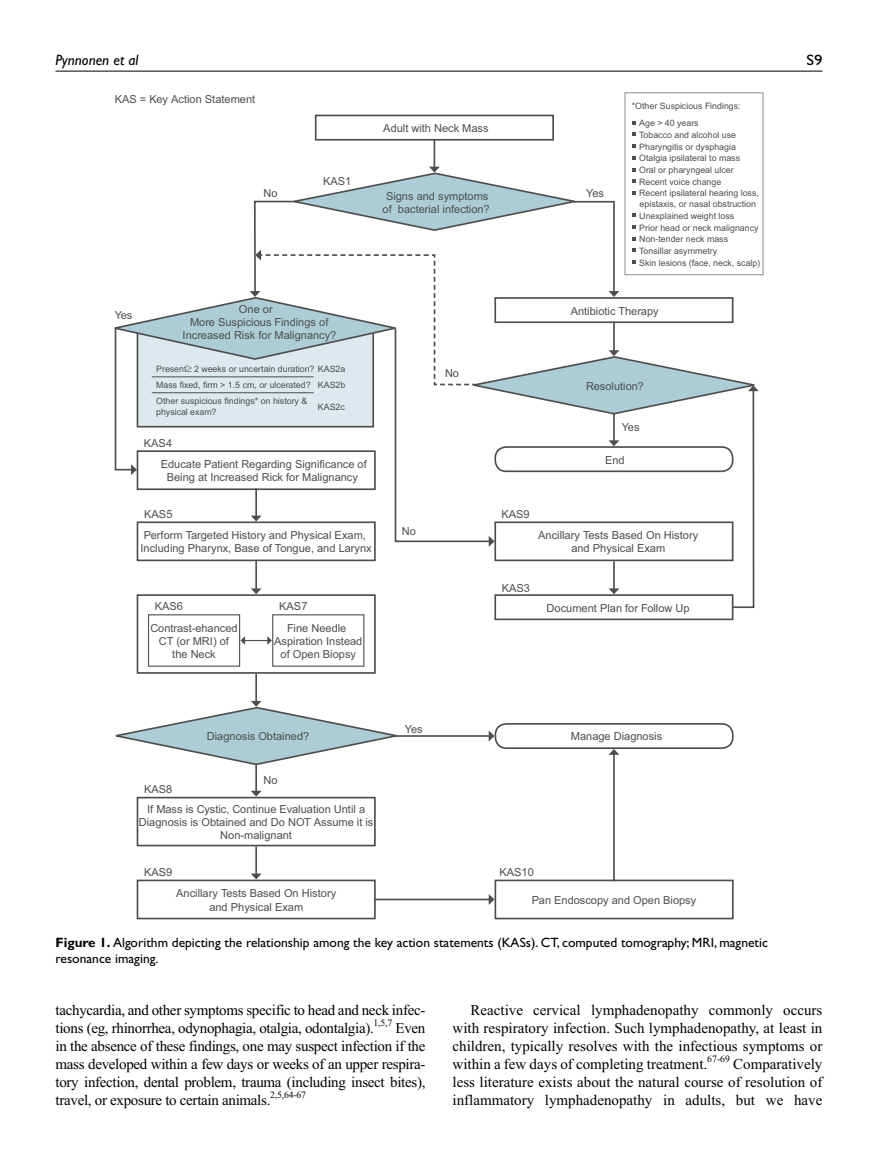
<style>
.page{position:relative;width:878px;height:1175px;background:#fff}
.page>*{position:absolute;margin:0;border:0;box-sizing:border-box;transform-origin:0 0}
.t1{font:15px/18px "Times New Roman";letter-spacing:-.02em;color:#000;text-align:justify}
.t2{font:italic 15px "Gill Sans Std";color:#000}
.t3{font:15px "Gill Sans Std";color:#000;scale:1.12 1}
.t4{font:13.5px/15.8px "Gill Sans Std";color:#000}
.t5{font:11.1px/13.2px "Arial";color:#4e4d4d;text-align:center}
.t6{font:9.75px "Times New Roman";color:#000}
.t7{font:8.85px/11.7px "Arial";color:#4e4d4d}
.s1{font-weight:700}
</style>
<div class="page">
<hr style="left:56px;top:71px;width:766px;height:1px;background:#000">
<div style="left:315px;top:115px;width:239px;height:26px;border:2px solid #4e4d4d"></div>
<svg style="left:632px;top:121px;width:4px;height:4px"></svg>
<svg style="left:632px;top:133px;width:4px;height:3px"></svg>
<svg style="left:632px;top:144px;width:4px;height:4px"></svg>
<svg style="left:632px;top:156px;width:4px;height:4px"></svg>
<div style="left:624px;top:93px;width:139px;height:182px;border:1px solid #908c8b"></div>
<svg style="left:136px;top:723px;width:598px;height:196px"></svg>
<hr style="left:433px;top:139px;width:2px;height:29px;background:#4e4d4d">
<hr style="left:255px;top:763px;width:2px;height:29px;background:#4e4d4d">
<svg style="left:251px;top:790px;width:10px;height:6px"></svg>
<hr style="left:255px;top:846px;width:2px;height:29px;background:#4e4d4d">
<svg style="left:251px;top:873px;width:10px;height:6px"></svg>
<svg style="left:115px;top:667px;width:500px;height:99px"></svg>
<hr style="left:395px;top:735px;width:95px;height:2px;background:#4e4d4d">
<svg style="left:488px;top:730px;width:6px;height:11px"></svg>
<hr style="left:374px;top:898px;width:116px;height:2px;background:#4e4d4d">
<svg style="left:488px;top:894px;width:6px;height:11px"></svg>
<svg style="left:115px;top:167px;width:647px;height:500px"></svg>
<hr style="left:613px;top:753px;width:1px;height:128px;background:#4e4d4d">
<svg style="left:608px;top:749px;width:11px;height:6px"></svg>
<h1 class="t2" style="left:56px;top:51px;width:84px">Pynnonen et al</h1>
<h1 class="t3" style="left:806px;top:51px;width:16px">S9</h1>
<p class="t5" style="left:115px;top:93px;width:142px">KAS = Key Action Statement</p>
<p class="t7" style="left:639px;top:97px;width:103px;line-height:17.2px;text-indent:-7px">*Other Suspicious Findings:<br>Age &gt; 40 years</p>
<p class="t7" style="left:639px;top:129px;width:121px">Tobacco and alcohol use<br>Pharyngitis or dysphagia<br>Otalgia ipsilateral to mass<br>Oral or pharyngeal ulcer<br>Recent voice change<br>Recent ipsilateral hearing loss,</p>
<p class="t7" style="left:639px;top:198px;width:122px">epistaxis, or nasal obstruction<br>Unexplained weight loss<br>Prior head or neck malignancy<br>Non-tender neck mass<br>Tonsillar asymmetry<br>Skin lesions (face, neck, scalp)</p>
<p class="t5" style="left:570px;top:304px;width:89px">Antibiotic Therapy</p>
<p class="t5" style="left:383px;top:122px;width:107px">Adult with Neck Mass</p>
<p class="t5" style="left:323px;top:174px;width:30px">KAS1</p>
<p class="t5" style="left:263px;top:187px;width:16px">No</p>
<p class="t5" style="left:586px;top:187px;width:19px">Yes</p>
<p class="t5" style="left:382px;top:189px;width:108px">Signs and symptoms of bacterial infection?</p>
<p class="t5" style="left:239px;top:302px;width:35px">One or</p>
<p class="t5" style="left:190px;top:316px;width:140px">More Suspicious Findings of</p>
<p class="t5" style="left:183px;top:329px;width:155px">Increased Risk for Malignancy?</p>
<p class="t5" style="left:115px;top:308px;width:19px">Yes</p>
<p class="t7" style="left:156px;top:361px;width:191px;line-height:15.9px;text-align:justify">Present≥ 2 weeks or uncertain duration? KAS2a Mass fixed, firm &gt; 1.5 cm, or ulcerated? KAS2b Other suspicious findings* on history &amp;</p>
<p class="t7" style="left:156px;top:406px;width:62px">physical exam?</p>
<p class="t7" style="left:318px;top:400px;width:28px">KAS2c</p>
<p class="t5" style="left:144px;top:436px;width:30px">KAS4</p>
<p class="t5" style="left:161px;top:457px;width:207px">Educate Patient Regarding Significance of<br>Being at Increased Rick for Malignancy</p>
<p class="t5" style="left:445px;top:367px;width:16px">No</p>
<p class="t5" style="left:586px;top:379px;width:59px">Resolution?</p>
<p class="t5" style="left:622px;top:421px;width:19px">Yes</p>
<p class="t5" style="left:605px;top:453px;width:21px">End</p>
<p class="t5" style="left:144px;top:507px;width:30px">KAS5</p>
<p class="t5" style="left:501px;top:507px;width:30px">KAS9</p>
<p class="t5" style="left:140px;top:529px;width:233px;text-align:left">Perform Targeted History and Physical Exam,<br>Including Pharynx, Base of Tongue, and Larynx</p>
<p class="t5" style="left:402px;top:524px;width:16px">No</p>
<p class="t5" style="left:538px;top:529px;width:161px">Ancillary Tests Based On History and Physical Exam</p>
<p class="t5" style="left:155px;top:599px;width:30px">KAS6</p>
<p class="t5" style="left:279px;top:599px;width:30px">KAS7</p>
<p class="t5" style="left:150px;top:621px;width:89px">Contrast-ehanced<br>CT (or MRI) of the Neck</p>
<p class="t5" style="left:274px;top:621px;width:90px">Fine Needle<br>Aspiration Instead of Open Biopsy</p>
<p class="t5" style="left:502px;top:582px;width:30px">KAS3</p>
<p class="t5" style="left:546px;top:601px;width:144px">Document Plan for Follow Up</p>
<p class="t5" style="left:144px;top:782px;width:30px">KAS8</p>
<p class="t5" style="left:207px;top:730px;width:104px">Diagnosis Obtained?</p>
<p class="t5" style="left:263px;top:773px;width:16px">No</p>
<p class="t5" style="left:139px;top:802px;width:236px">If Mass is Cystic, Continue Evaluation Until a<br>Diagnosis is Obtained and Do NOT Assume it is<br>Non-malignant</p>
<p class="t5" style="left:405px;top:722px;width:19px">Yes</p>
<p class="t5" style="left:571px;top:730px;width:93px">Manage Diagnosis</p>
<p class="t5" style="left:144px;top:865px;width:30px">KAS9</p>
<p class="t5" style="left:499px;top:865px;width:36px">KAS10</p>
<p class="t5" style="left:176px;top:887px;width:161px">Ancillary Tests Based On History and Physical Exam</p>
<p class="t5" style="left:532px;top:893px;width:166px">Pan Endoscopy and Open Biopsy</p>
<p class="t4" style="left:56px;top:934px;width:714px"><span class="s1">Figure 1.</span> Algorithm depicting the relationship among the key action statements (KASs). CT, computed tomography; MRI, magnetic resonance imaging.</p>
<h1 class="t1" style="left:56px;top:1000px;width:371px">tachycardia, and other symptoms specific to head and neck infec&shy;tions (eg, rhinorrhea, odynophagia, otalgia, odontalgia).</h1>
<p class="t6" style="left:373px;top:1017px;width:20px">1,5,7</p>
<p class="t1" style="left:55px;top:1018px;width:371px;text-indent:340px">Even in the absence of these findings, one may suspect infection if the mass developed within a few days or weeks of an upper respira&shy;tory infection, dental problem, trauma (including insect bites), travel, or exposure to certain animals.<sup>2,5,64-67</sup></p>
<h1 class="t1" style="left:452px;top:1000px;width:371px;text-indent:18px">Reactive cervical lymphadenopathy commonly occurs with respiratory infection. Such lymphadenopathy, at least in children, typically resolves with the infectious symptoms or within a few days of completing treatment.</h1>
<p class="t6" style="left:707px;top:1053px;width:24px">67-69</p>
<h1 class="t1" style="left:452px;top:1054px;width:371px;text-indent:281px">Comparatively less literature exists about the natural course of resolution of inflammatory lymphadenopathy in adults, but we have</h1>
</div>
